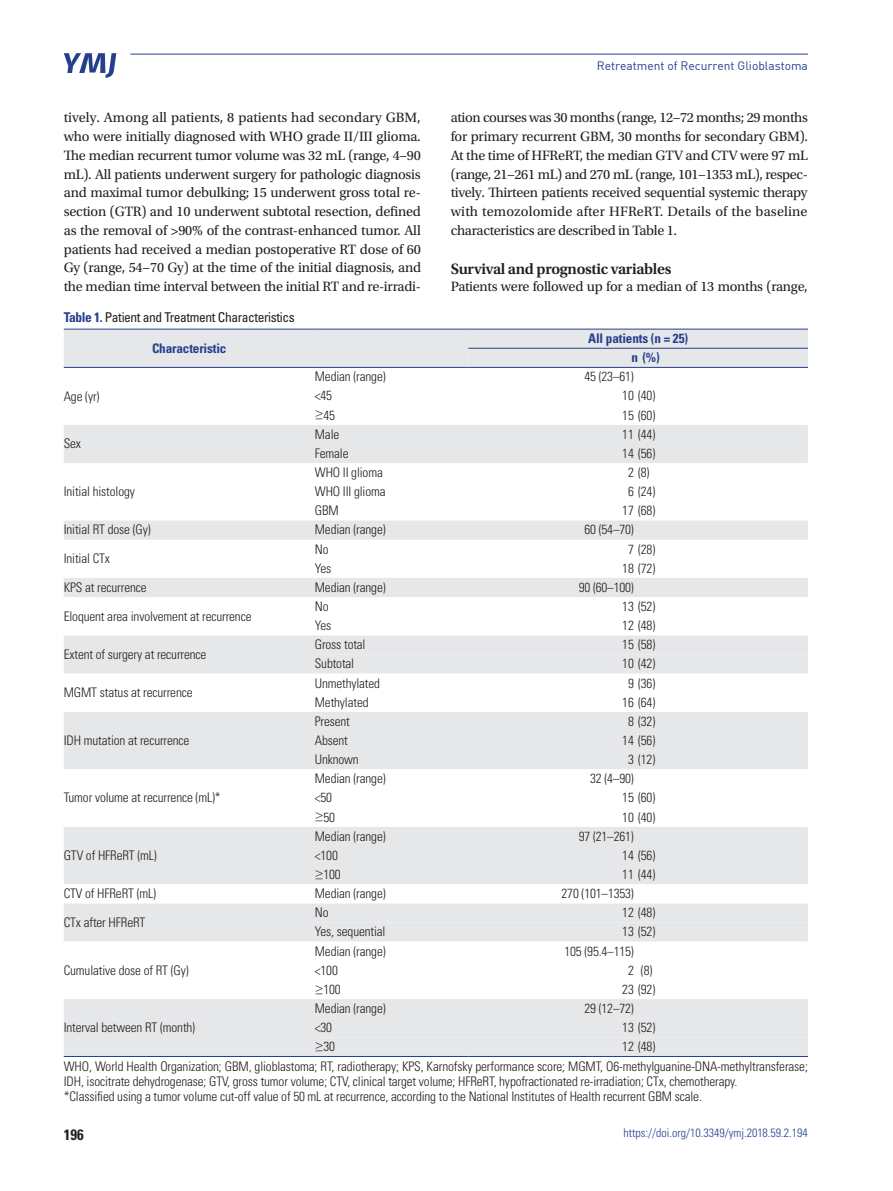
<style>
.page{position:relative;width:893px;height:1191px;background:#fff}
.page>*{position:absolute;margin:0;border:0;box-sizing:border-box;transform-origin:0 0}
._1_제목{font:600 15.75px "Utopia Std";letter-spacing:-.02em;color:#231f20}
.t1{font:700 condensed 15px "Univers LT Std";color:#231f20}
.본문1{font:14.25px/18.8px "Utopia Std";letter-spacing:-.02em;color:#231f20;text-align:justify}
.표제목{font:condensed 13.5px "Univers LT Std";letter-spacing:-.03em;color:#231f20}
.표본문{font:300 condensed 13.2px "Univers LT Std";letter-spacing:-.01em;color:#231f20}
.표설명{font:300 condensed 13.2px/15px "Univers LT Std";letter-spacing:-.01em;color:#231f20}
.표본문-2{font:700 condensed 13.2px "Univers LT Std";letter-spacing:-.01em;color:#253f8e}
.t2{font:300 condensed 12px "Univers LT Std";color:#253f8e}
.교신저자{font:12px "Dinreg";color:#253f8e}
.s1{font-weight:700;color:#253f8e}
.s2{font-family:"Garamond";font-weight:400;font-stretch:normal}
</style>
<div class="page">
<svg style="left:64px;top:53px;width:52px;height:25px"></svg>
<hr style="left:130px;top:54px;width:678px;height:1px;background:#253f8e">
<div style="left:64px;top:330px;width:744px;height:18px;background:#e6e7e9"></div>
<div style="left:64px;top:348px;width:744px;height:708px;background:#e6e7e9"></div>
<svg style="left:64px;top:368px;width:744px;height:631px"></svg>
<svg style="left:64px;top:386px;width:744px;height:594px"></svg>
<svg style="left:64px;top:520px;width:744px;height:77px"></svg>
<hr style="left:64px;top:329px;width:251px;height:1px;background:#253f8e">
<hr style="left:315px;top:329px;width:153px;height:1px;background:#253f8e">
<hr style="left:64px;top:367px;width:251px;height:1px;background:#253f8e">
<hr style="left:315px;top:367px;width:153px;height:1px;background:#253f8e">
<hr style="left:468px;top:329px;width:170px;height:1px;background:#253f8e">
<hr style="left:638px;top:329px;width:170px;height:1px;background:#253f8e">
<hr style="left:468px;top:367px;width:170px;height:1px;background:#253f8e">
<hr style="left:638px;top:367px;width:170px;height:1px;background:#253f8e">
<hr style="left:64px;top:1056px;width:251px;height:1px;background:#253f8e">
<hr style="left:315px;top:1056px;width:153px;height:1px;background:#253f8e">
<hr style="left:468px;top:1056px;width:170px;height:1px;background:#253f8e">
<hr style="left:638px;top:1056px;width:170px;height:1px;background:#253f8e">
<hr style="left:468px;top:348px;width:170px;height:1px;background:#253f8e">
<hr style="left:638px;top:348px;width:170px;height:1px;background:#253f8e">
<p class="교신저자" style="left:597px;top:58px;width:213px">Retreatment of Recurrent Glioblastoma</p>
<p class="본문1" style="left:64px;top:109px;width:359px">tively. Among all patients, 8 patients had secondary GBM, who were initially diagnosed with WHO grade II/III glioma.<br>The median recurrent tumor volume was 32 mL (range, 4−90 mL). All patients underwent surgery for pathologic diagnosis and maximal tumor debulking; 15 underwent gross total re&shy;section (GTR) and 10 underwent subtotal resection, defined as the removal of &gt;90% of the contrast-enhanced tumor. All patients had received a median postoperative RT dose of 60<br>Gy (range, 54−70 Gy) at the time of the initial diagnosis, and the median time interval between the initial RT and re-irradi-</p>
<p class="본문1" style="left:451px;top:109px;width:359px">ation courses was 30 months (range, 12−72 months; 29 months for primary recurrent GBM, 30 months for secondary GBM).<br>At the time of HFReRT, the median GTV and CTV were 97 mL (range, 21−261 mL) and 270 mL (range, 101−1353 mL), respec&shy;tively. Thirteen patients received sequential systemic therapy with temozolomide after HFReRT. Details of the baseline characteristics are described in Table 1.</p>
<p class="_1_제목" style="left:451px;top:260px;width:222px">Survival and prognostic variables</p>
<p class="본문1" style="left:451px;top:277px;width:358px">Patients were followed up for a median of 13 months (range,</p>
<p class="표제목" style="left:64px;top:308px;width:232px"><span class="s1">Table 1.</span> Patient and Treatment Characteristics</p>
<p class="표본문-2" style="left:152px;top:340px;width:76px">Characteristic</p>
<p class="표본문" style="left:64px;top:388px;width:37px">Age (yr)</p>
<p class="표본문" style="left:64px;top:436px;width:19px">Sex</p>
<p class="표본문" style="left:64px;top:483px;width:73px">Initial histology</p>
<p class="표본문-2" style="left:588px;top:330px;width:102px">All patients (n = 25)</p>
<p class="표본문-2" style="left:631px;top:349px;width:30px">n (%)</p>
<p class="표본문" style="left:315px;top:369px;width:72px">Median (range)</p>
<p class="표본문" style="left:584px;top:369px;width:51px">45 (23–61)</p>
<p class="표본문" style="left:315px;top:388px;width:19px">&lt;45</p>
<p class="표본문" style="left:622px;top:388px;width:35px">10 (40)</p>
<p class="표본문" style="left:315px;top:407px;width:22px"><span class="s2">≥</span>45</p>
<p class="표본문" style="left:622px;top:407px;width:35px">15 (60)</p>
<p class="표본문" style="left:315px;top:426px;width:26px">Male</p>
<p class="표본문" style="left:622px;top:426px;width:35px">11 (44)</p>
<p class="표본문" style="left:315px;top:445px;width:35px">Female</p>
<p class="표본문" style="left:622px;top:445px;width:35px">14 (56)</p>
<p class="표본문" style="left:315px;top:464px;width:70px">WHO II glioma</p>
<p class="표본문" style="left:628px;top:464px;width:23px">2 (8)</p>
<p class="표본문" style="left:315px;top:483px;width:72px">WHO III glioma</p>
<p class="표본문" style="left:628px;top:483px;width:29px">6 (24)</p>
<p class="표본문" style="left:315px;top:503px;width:25px">GBM</p>
<p class="표본문" style="left:622px;top:503px;width:35px">17 (68)</p>
<p class="표본문" style="left:64px;top:522px;width:88px">Initial RT dose (Gy)</p>
<p class="표본문" style="left:315px;top:522px;width:72px">Median (range)</p>
<p class="표본문" style="left:584px;top:522px;width:51px">60 (54–70)</p>
<p class="표본문" style="left:64px;top:550px;width:48px">Initial CTx</p>
<p class="표본문" style="left:315px;top:541px;width:15px">No</p>
<p class="표본문" style="left:628px;top:541px;width:29px">7 (28)</p>
<p class="표본문" style="left:315px;top:560px;width:18px">Yes</p>
<p class="표본문" style="left:622px;top:560px;width:35px">18 (72)</p>
<p class="표본문" style="left:64px;top:579px;width:84px">KPS at recurrence</p>
<p class="표본문" style="left:315px;top:579px;width:72px">Median (range)</p>
<p class="표본문" style="left:579px;top:579px;width:57px">90 (60–100)</p>
<p class="표본문" style="left:64px;top:608px;width:189px">Eloquent area involvement at recurrence</p>
<p class="표본문" style="left:315px;top:598px;width:15px">No</p>
<p class="표본문" style="left:622px;top:598px;width:35px">13 (52)</p>
<p class="표본문" style="left:315px;top:617px;width:18px">Yes</p>
<p class="표본문" style="left:622px;top:617px;width:35px">12 (48)</p>
<p class="표본문" style="left:64px;top:646px;width:144px">Extent of surgery at recurrence</p>
<p class="표본문" style="left:64px;top:684px;width:130px">MGMT status at recurrence</p>
<p class="표본문" style="left:64px;top:732px;width:127px">IDH mutation at recurrence</p>
<p class="표본문" style="left:64px;top:790px;width:158px">Tumor volume at recurrence (mL)*</p>
<p class="표본문" style="left:64px;top:847px;width:95px">GTV of HFReRT (mL)</p>
<p class="표본문" style="left:315px;top:636px;width:52px">Gross total</p>
<p class="표본문" style="left:622px;top:636px;width:35px">15 (58)</p>
<p class="표본문" style="left:315px;top:656px;width:41px">Subtotal</p>
<p class="표본문" style="left:622px;top:656px;width:35px">10 (42)</p>
<p class="표본문" style="left:315px;top:675px;width:67px">Unmethylated</p>
<p class="표본문" style="left:628px;top:675px;width:29px">9 (36)</p>
<p class="표본문" style="left:315px;top:694px;width:55px">Methylated</p>
<p class="표본문" style="left:622px;top:694px;width:35px">16 (64)</p>
<p class="표본문" style="left:315px;top:713px;width:37px">Present</p>
<p class="표본문" style="left:628px;top:713px;width:29px">8 (32)</p>
<p class="표본문" style="left:315px;top:732px;width:35px">Absent</p>
<p class="표본문" style="left:622px;top:732px;width:35px">14 (56)</p>
<p class="표본문" style="left:315px;top:751px;width:45px">Unknown</p>
<p class="표본문" style="left:628px;top:751px;width:29px">3 (12)</p>
<p class="표본문" style="left:315px;top:770px;width:72px">Median (range)</p>
<p class="표본문" style="left:590px;top:770px;width:45px">32 (4–90)</p>
<p class="표본문" style="left:315px;top:790px;width:19px">&lt;50</p>
<p class="표본문" style="left:622px;top:790px;width:35px">15 (60)</p>
<p class="표본문" style="left:315px;top:809px;width:22px"><span class="s2">≥</span>50</p>
<p class="표본문" style="left:622px;top:809px;width:35px">10 (40)</p>
<p class="표본문" style="left:315px;top:828px;width:72px">Median (range)</p>
<p class="표본문" style="left:579px;top:828px;width:57px">97 (21–261)</p>
<p class="표본문" style="left:315px;top:847px;width:25px">&lt;100</p>
<p class="표본문" style="left:622px;top:847px;width:35px">14 (56)</p>
<p class="표본문" style="left:315px;top:866px;width:27px"><span class="s2">≥</span>100</p>
<p class="표본문" style="left:622px;top:866px;width:35px">11 (44)</p>
<p class="표본문" style="left:64px;top:885px;width:94px">CTV of HFReRT (mL)</p>
<p class="표본문" style="left:315px;top:885px;width:72px">Median (range)</p>
<p class="표본문" style="left:562px;top:885px;width:74px">270 (101–1353)</p>
<p class="표본문" style="left:64px;top:914px;width:83px">CTx after HFReRT</p>
<p class="표본문" style="left:315px;top:904px;width:15px">No</p>
<p class="표본문" style="left:622px;top:904px;width:35px">12 (48)</p>
<p class="표본문" style="left:315px;top:923px;width:72px">Yes, sequential</p>
<p class="표본문" style="left:622px;top:923px;width:35px">13 (52)</p>
<p class="표본문" style="left:64px;top:962px;width:126px">Cumulative dose of RT (Gy)</p>
<p class="표본문" style="left:315px;top:943px;width:72px">Median (range)</p>
<p class="표본문" style="left:564px;top:943px;width:71px">105 (95.4–115)</p>
<p class="표본문" style="left:315px;top:962px;width:25px">&lt;100</p>
<p class="표본문" style="left:628px;top:962px;width:7px">2</p>
<p class="표본문" style="left:641px;top:962px;width:13px">(8)</p>
<p class="표본문" style="left:315px;top:981px;width:27px"><span class="s2">≥</span>100</p>
<p class="표본문" style="left:622px;top:981px;width:35px">23 (92)</p>
<p class="표본문" style="left:315px;top:1000px;width:72px">Median (range)</p>
<p class="표본문" style="left:584px;top:1000px;width:51px">29 (12–72)</p>
<p class="표본문" style="left:315px;top:1019px;width:19px">&lt;30</p>
<p class="표본문" style="left:622px;top:1019px;width:35px">13 (52)</p>
<p class="표본문" style="left:315px;top:1038px;width:22px"><span class="s2">≥</span>30</p>
<p class="표본문" style="left:622px;top:1038px;width:35px">12 (48)</p>
<p class="표설명" style="left:64px;top:1058px;width:746px">WHO, World Health Organization; GBM, glioblastoma; RT, radiotherapy; KPS, Karnofsky performance score; MGMT, O6-methylguanine-DNA-methyltransferase;<br>IDH, isocitrate dehydrogenase; GTV, gross tumor volume; CTV, clinical target volume; HFReRT, hypofractionated re-irradiation; CTx, chemotherapy.</p>
<p class="표설명" style="left:64px;top:1088px;width:640px">*Classified using a tumor volume cut-off value of 50 mL at recurrence, according to the National Institutes of Health recurrent GBM scale.</p>
<p class="표본문" style="left:64px;top:1019px;width:133px">Interval between RT (month)</p>
<p class="t1" style="left:64px;top:1125px;width:21px">196</p>
<p class="t2" style="left:623px;top:1125px;width:186px">https://doi.org/10.3349/ymj.2018.59.2.194</p>
</div>
